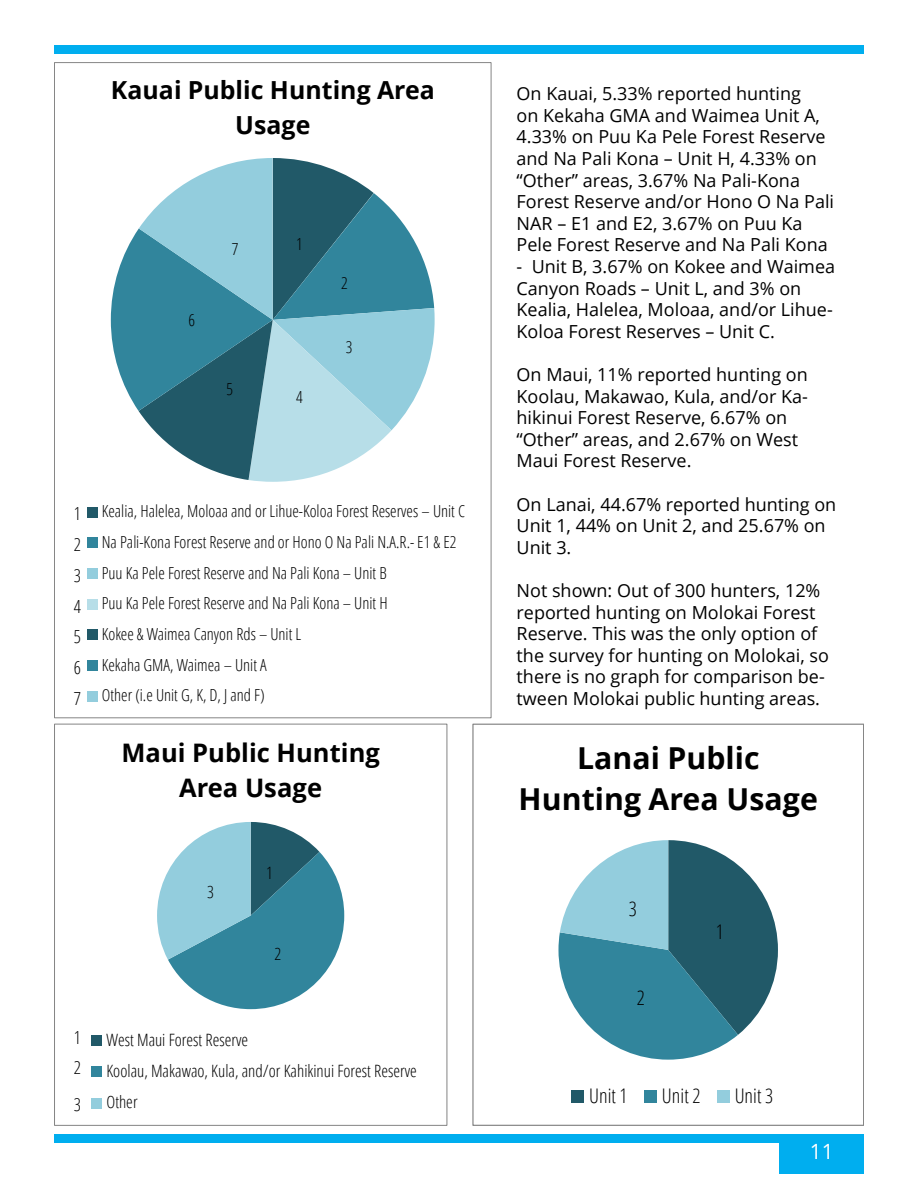
<style>
.page{position:relative;width:918px;height:1188px;background:#fff}
.page>*{position:absolute;margin:0;border:0;box-sizing:border-box;transform-origin:0 0}
.t1{font:700 30.3px/41.4px "Open Sans";color:#000;text-align:center}
.t2{font:700 25.5px/35px "Open Sans";color:#000;text-align:center}
.t3{font:700 24.9px/34px "Open Sans";color:#000;text-align:center}
.t4{font:21px "Open Sans";color:#fff}
.t5{font:300 20.1px "Open Sans Condensed";color:#000}
.t6{font:18px/21.6px "Open Sans";color:#000}
.t7{font:300 18px/30.8px "Open Sans Condensed";color:#000}
.t8{font:300 16.95px/31.5px "Open Sans Condensed";color:#000}
.t9{font:300 16.65px/30.6px "Open Sans Condensed";color:#000}
</style>
<div class="page">
<div style="left:54px;top:1134px;width:810px;height:9px;background:#00aeef"></div>
<div style="left:54px;top:45px;width:810px;height:9px;background:#00aeef"></div>
<div style="left:779px;top:1143px;width:85px;height:31px;background:#00aeef"></div>
<svg style="left:111px;top:158px;width:324px;height:324px"></svg>
<div style="left:87px;top:507px;width:10px;height:10px;background:#215968"></div>
<div style="left:87px;top:538px;width:10px;height:10px;background:#31859c"></div>
<div style="left:87px;top:569px;width:10px;height:10px;background:#93cddd"></div>
<div style="left:87px;top:599px;width:10px;height:10px;background:#b7dee8"></div>
<div style="left:87px;top:630px;width:10px;height:10px;background:#215968"></div>
<div style="left:87px;top:661px;width:10px;height:10px;background:#31859c"></div>
<div style="left:87px;top:691px;width:10px;height:10px;background:#93cddd"></div>
<svg style="left:157px;top:822px;width:187px;height:187px"></svg>
<div style="left:91px;top:1035px;width:11px;height:11px;background:#215968"></div>
<div style="left:91px;top:1067px;width:11px;height:10px;background:#31859c"></div>
<div style="left:91px;top:1098px;width:11px;height:11px;background:#93cddd"></div>
<div style="left:54px;top:724px;width:393px;height:402px;border:1px solid #868686"></div>
<svg style="left:558px;top:840px;width:220px;height:220px"></svg>
<div style="left:571px;top:1091px;width:13px;height:12px;background:#215968"></div>
<div style="left:644px;top:1091px;width:12px;height:12px;background:#31859c"></div>
<div style="left:717px;top:1091px;width:12px;height:12px;background:#93cddd"></div>
<div style="left:472px;top:724px;width:392px;height:402px;border:1px solid #868686"></div>
<h3 class="t3" style="left:111px;top:73px;width:325px">Kauai Public Hunting Area<br>Usage</h3>
<p class="t9" style="left:189px;top:304px;width:8px">6</p>
<p class="t9" style="left:232px;top:233px;width:8px">7</p>
<p class="t9" style="left:226px;top:373px;width:8px">5</p>
<p class="t9" style="left:296px;top:228px;width:8px">1</p>
<p class="t9" style="left:296px;top:381px;width:8px">4</p>
<p class="t9" style="left:341px;top:267px;width:8px">2</p>
<p class="t9" style="left:346px;top:331px;width:8px">3</p>
<p class="t7" style="left:74px;top:498px;width:9px;text-align:justify">1<br>2<br>3<br>4<br>5<br>6<br>7</p>
<p class="t9" style="left:102px;top:495px;width:365px">Kealia, Halelea, Moloaa and or Lihue-Koloa Forest Reserves – Unit C Na Pali-Kona Forest Reserve and or Hono O Na Pali N.A.R.- E1 &amp; E2<br>Puu Ka Pele Forest Reserve and Na Pali Kona – Unit B<br>Puu Ka Pele Forest Reserve and Na Pali Kona – Unit H<br>Kokee &amp; Waimea Canyon Rds – Unit L<br>Kekaha GMA, Waimea – Unit A<br>Other (i.e Unit G, K, D, J and F)</p>
<h2 class="t2" style="left:122px;top:735px;width:260px">Maui Public Hunting<br>Area Usage</h2>
<p class="t8" style="left:207px;top:876px;width:8px">3</p>
<p class="t8" style="left:266px;top:857px;width:8px">1</p>
<p class="t8" style="left:274px;top:938px;width:8px">2</p>
<p class="t7" style="left:74px;top:1022px;width:9px;line-height:30px">1<br>2</p>
<p class="t7" style="left:74px;top:1089px;width:9px">3</p>
<p class="t8" style="left:107px;top:1023px;width:312px">West Maui Forest Reserve<br>Koolau, Makawao, Kula, and/or Kahikinui Forest Reserve<br>Other</p>
<p class="t6" style="left:517px;top:82px;width:319px">On Kauai, 5.33% reported hunting<br>on Kekaha GMA and Waimea Unit A,<br>4.33% on Puu Ka Pele Forest Reserve and Na Pali Kona – Unit H, 4.33% on “Other” areas, 3.67% Na Pali-Kona<br>Forest Reserve and/or Hono O Na Pali<br>NAR – E1 and E2, 3.67% on Puu Ka<br>Pele Forest Reserve and Na Pali Kona</p>
<p class="t6" style="left:517px;top:255px;width:320px">- Unit B, 3.67% on Kokee and Waimea Canyon Roads – Unit L, and 3% on Kealia, Halelea, Moloaa, and/or Lihue-Koloa Forest Reserves – Unit C.</p>
<p class="t6" style="left:517px;top:363px;width:293px">On Maui, 11% reported hunting on<br>Koolau, Makawao, Kula, and/or Ka&shy;hikinui Forest Reserve, 6.67% on “Other” areas, and 2.67% on West<br>Maui Forest Reserve.</p>
<p class="t6" style="left:517px;top:493px;width:321px">On Lanai, 44.67% reported hunting on<br>Unit 1, 44% on Unit 2, and 25.67% on<br>Unit 3.</p>
<p class="t6" style="left:517px;top:579px;width:314px">Not shown: Out of 300 hunters, 12% reported hunting on Molokai Forest Reserve. This was the only option of the survey for hunting on Molokai, so there is no graph for comparison be&shy;tween Molokai public hunting areas.</p>
<h1 class="t1" style="left:519px;top:737px;width:301px">Lanai Public<br>Hunting Area Usage</h1>
<p class="t5" style="left:629px;top:895px;width:10px">3</p>
<p class="t5" style="left:637px;top:984px;width:10px">2</p>
<p class="t5" style="left:716px;top:918px;width:10px">1</p>
<p class="t5" style="left:589px;top:1082px;width:40px">Unit 1</p>
<p class="t5" style="left:662px;top:1082px;width:40px">Unit 2</p>
<p class="t5" style="left:735px;top:1082px;width:40px">Unit 3</p>
<p class="t4" style="left:810px;top:1137px;width:26px">11</p>
</div>
